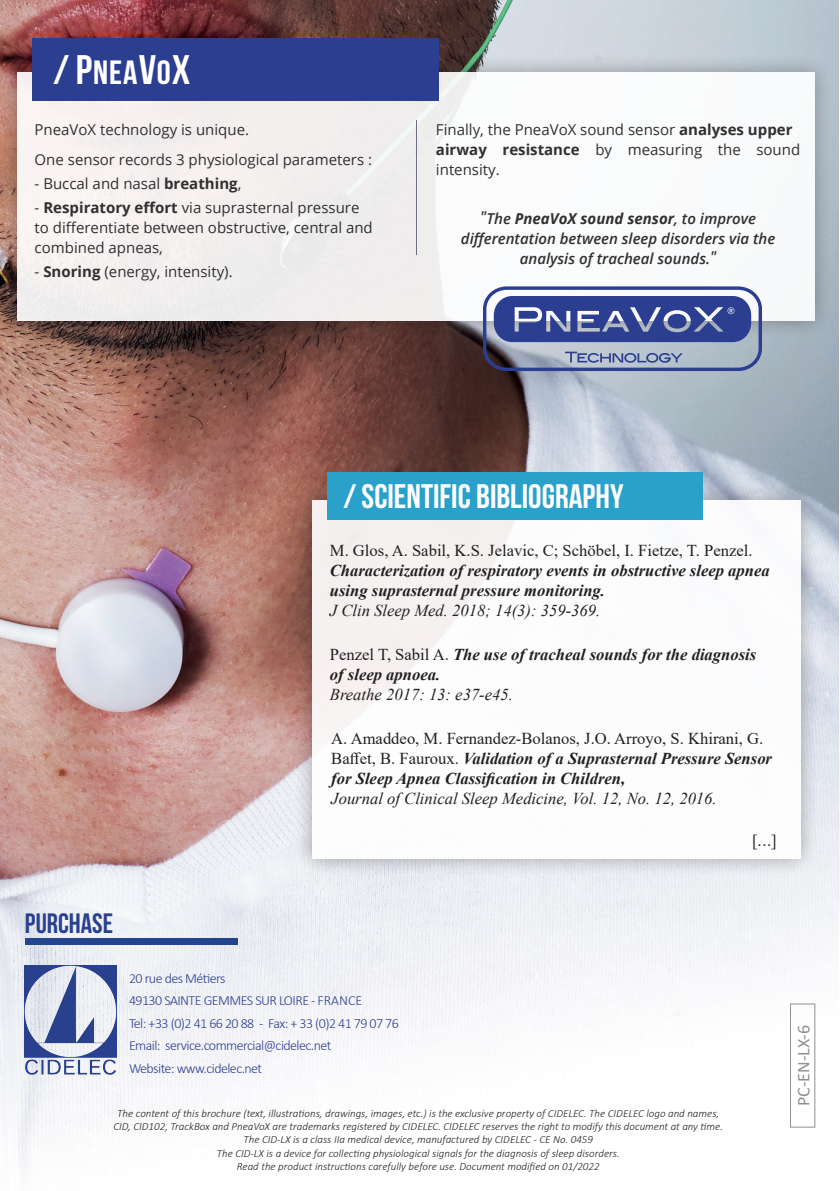
<style>
.page{position:relative;width:840px;height:1191px;background:#fff}
.page>*{position:absolute;margin:0;border:0;box-sizing:border-box;transform-origin:0 0}
.t1{font:700 34px "Bebas Neue";color:#fff}
.t2{font:700 33.6px "Bebas Neue";color:#fff;scale:1.05 1}
.t3{font:700 28px "Bebas Neue";color:#29408f}
.t4{font:18px "Calibri";color:#231f20}
.t5{font:italic 700 16.6px/20px "Times New Roman";color:#231f20}
.t6{font:italic 16.6px "Times New Roman";color:#231f20}
.t7{font:16.6px "Times New Roman";color:#231f20}
.t8{font:15px/20px "Open Sans";color:#312f30}
.t9{font:italic 600 15px/20px "Open Sans";color:#312f30;text-align:center}
.t10{font:300 14px/22.4px "Calibri";letter-spacing:-.04em;color:#2c3e90}
.t11{font:italic 300 11px/13.2px "Calibri";color:#231f20;text-align:center}
.s1{font-size:41.2px}
.s2{font-weight:700}
.s3{font-weight:400;font-style:normal}
</style>
<div class="page">
<img style="left:0;top:0;width:837px;height:1174px">
<img style="left:25px;top:966px;width:91px;height:112px">
<hr style="left:836px;top:340px;width:3px;height:581px;background:#231f20;opacity:.63">
<div style="left:0;top:53px;width:833px;height:286px;background:#231f20;opacity:.4"></div>
<div style="left:17px;top:72px;width:796px;height:248px;background:#f8f5f3"></div>
<div style="left:25px;top:938px;width:212px;height:6px;background:#23458f"></div>
<div style="left:293px;top:482px;width:526px;height:396px;background:#231f20;opacity:.4"></div>
<div style="left:312px;top:500px;width:487px;height:358px;background:#fff"></div>
<div style="left:327px;top:473px;width:374px;height:47px;background:#2aa1ca"></div>
<div style="left:32px;top:38px;width:406px;height:62px;background:#2c3e90"></div>
<hr style="left:415px;top:120px;width:1px;height:134px;background:#6e707f">
<div style="left:482px;top:286px;width:279px;height:85px;border:3px solid #2c3e90;border-radius:21px"></div>
<svg style="left:564px;top:352px;width:118px;height:11px"></svg>
<svg style="left:493px;top:296px;width:257px;height:46px;background:#49599d"></svg>
<h2 class="t2" style="left:54px;top:54px;width:132px"><span class="s1">/</span> <span class="s1">P</span>NEA<span class="s1">V</span>O<span class="s1">X</span></h2>
<h3 class="t8" style="left:35px;top:114px;width:339px;line-height:30px">PneaVoX technology is unique.<br>One sensor records 3 physiological parameters :</h3>
<h3 class="t8" style="left:35px;top:173px;width:208px">- Buccal and nasal <span class="s2">breathing</span>,</h3>
<h3 class="t8" style="left:35px;top:197px;width:339px">- <span class="s2">Respiratory effort</span> via suprasternal pressure to differentiate between obstructive, central and combined apneas,</h3>
<h3 class="t8" style="left:35px;top:261px;width:199px">- <span class="s2">Snoring</span> (energy, intensity).</h3>
<h3 class="t8" style="left:436px;top:120px;width:365px">Finally, the PneaVoX sound sensor <span class="s2">analyses upper airway resistance</span> by measuring the sound intensity.</h3>
<h3 class="t9" style="left:460px;top:208px;width:316px">"The <span class="s2">PneaVoX sound sensor</span>, to improve differentation between sleep disorders via the analysis of tracheal sounds."</h3>
<h1 class="t1" style="left:343px;top:478px;width:281px">/ SCIENTIFIC BIBLIOGRAPHY</h1>
<h3 class="t7" style="left:330px;top:539px;width:424px">M. Glos, A. Sabil, K.S. Jelavic, C; Schöbel, I. Fietze, T. Penzel.</h3>
<h3 class="t5" style="left:330px;top:560px;width:441px">Characterization of respiratory events in obstructive sleep apnea using suprasternal pressure monitoring.</h3>
<h3 class="t6" style="left:330px;top:599px;width:272px">J Clin Sleep Med. 2018; 14(3): 359-369.</h3>
<h3 class="t5" style="left:330px;top:643px;width:427px"><span class="s3">Penzel T, Sabil A.</span> The use of tracheal sounds for the diagnosis of sleep apnoea.</h3>
<h3 class="t6" style="left:330px;top:682px;width:184px">Breathe 2017: 13: e37-e45.</h3>
<h3 class="t5" style="left:331px;top:728px;width:442px"><span class="s3">A. Amaddeo, M. Fernandez-Bolanos, J.O. Arroyo, S. Khirani, G.<br>Baffet, B. Fauroux.</span> Validation of a Suprasternal Pressure Sensor for Sleep Apnea Classification in Children,</h3>
<h3 class="t6" style="left:331px;top:787px;width:387px">Journal of Clinical Sleep Medicine, Vol. 12, No. 12, 2016.</h3>
<h3 class="t3" style="left:25px;top:907px;width:90px">PURCHASE</h3>
<p class="t10" style="left:129px;top:967px;width:271px">20 rue des Métiers<br>49130 SAINTE GEMMES SUR LOIRE - FRANCE<br>Tel: +33 (0)2 41 66 20 88 - Fax: + 33 (0)2 41 79 07 76<br>Email: service.commercial@cidelec.net<br>Website: www.cidelec.net</p>
<p class="t11" style="left:113px;top:1106px;width:610px">The content of this brochure (text, illustrations, drawings, images, etc.) is the exclusive property of CIDELEC. The CIDELEC logo and names, CID, CID102, TrackBox and PneaVoX are trademarks registered by CIDELEC. CIDELEC reserves the right to modify this document at any time.<br>The CID-LX is a class IIa medical device, manufactured by CIDELEC - CE No. 0459<br>The CID-LX is a device for collecting physiological signals for the diagnosis of sleep disorders.<br>Read the product instructions carefully before use. Document modified on 01/2022</p>
<h3 class="t7" style="left:751px;top:828px;width:26px">[...]</h3>
<h3 class="t4" style="left:790px;top:1106px;width:83px;rotate:-90deg">PC-EN-LX-6</h3>
</div>
